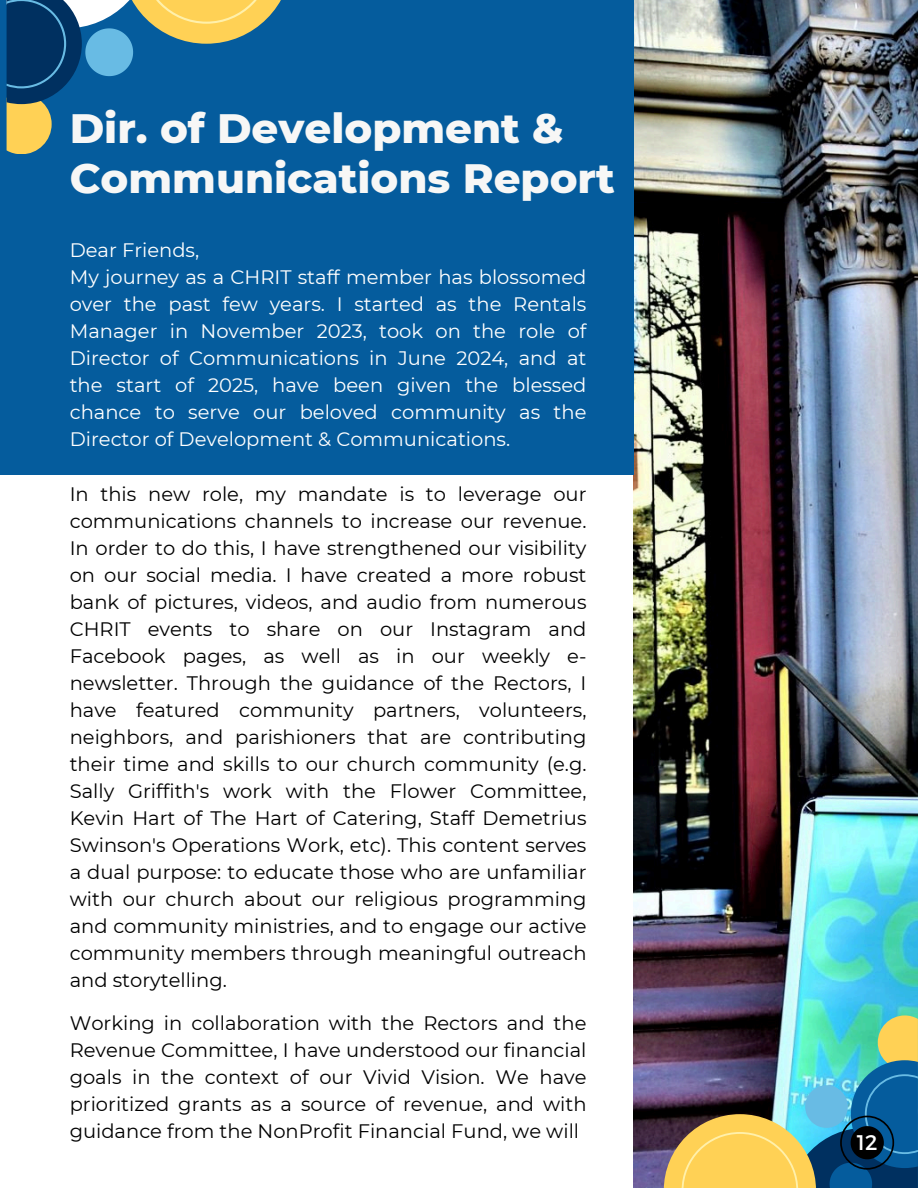
<style>
.page{position:relative;width:918px;height:1188px;background:#fff}
.page>*{position:absolute;margin:0;border:0;box-sizing:border-box;transform-origin:0 0}
.t1{font:800 41.85px/49.5px "Montserrat";color:#f7f7f6}
.t2{font:21.15px "Montserrat";color:#fff}
.t3{font:19.5px/27px "Montserrat";color:#000;text-align:justify}
.t4{font:19.5px/27px "Montserrat";color:#fff;text-align:justify}
</style>
<div class="page">
<img style="left:634px;top:0;width:284px;height:1188px">
<div style="left:0;top:0;width:634px;height:474px;background:#055c9d"></div>
<img style="left:664px;top:1016px;width:254px;height:172px">
<svg style="left:7px;top:0;width:274px;height:154px"></svg>
<p class="t1" style="left:70px;top:103px;width:547px">Dir. of Development &amp;<br>Communications Report</p>
<p class="t4" style="left:70px;top:237px;width:131px">Dear Friends,</p>
<p class="t4" style="left:70px;top:264px;width:518px">My journey as a CHRIT staff member has blossomed over the past few years. I started as the Rentals Manager in November 2023, took on the role of Director of Communications in June 2024, and at the start of 2025, have been given the blessed chance to serve our beloved community as the Director of Development &amp; Communications.</p>
<p class="t3" style="left:70px;top:480px;width:518px">In this new role, my mandate is to leverage our communications channels to increase our revenue.<br>In order to do this, I have strengthened our visibility on our social media. I have created a more robust bank of pictures, videos, and audio from numerous CHRIT events to share on our Instagram and Facebook pages, as well as in our weekly e&shy;newsletter. Through the guidance of the Rectors, I have featured community partners, volunteers, neighbors, and parishioners that are contributing their time and skills to our church community (e.g.<br>Sally Griffith's work with the Flower Committee, Kevin Hart of The Hart of Catering, Staff Demetrius Swinson's Operations Work, etc). This content serves a dual purpose: to educate those who are unfamiliar with our church about our religious programming and community ministries, and to engage our active community members through meaningful outreach and storytelling.</p>
<p class="t3" style="left:70px;top:1009px;width:518px">Working in collaboration with the Rectors and the Revenue Committee, I have understood our financial goals in the context of our Vivid Vision. We have prioritized grants as a source of revenue, and with guidance from the NonProfit Financial Fund, we will</p>
<p class="t2" style="left:857px;top:1129px;width:22px">12</p>
</div>
